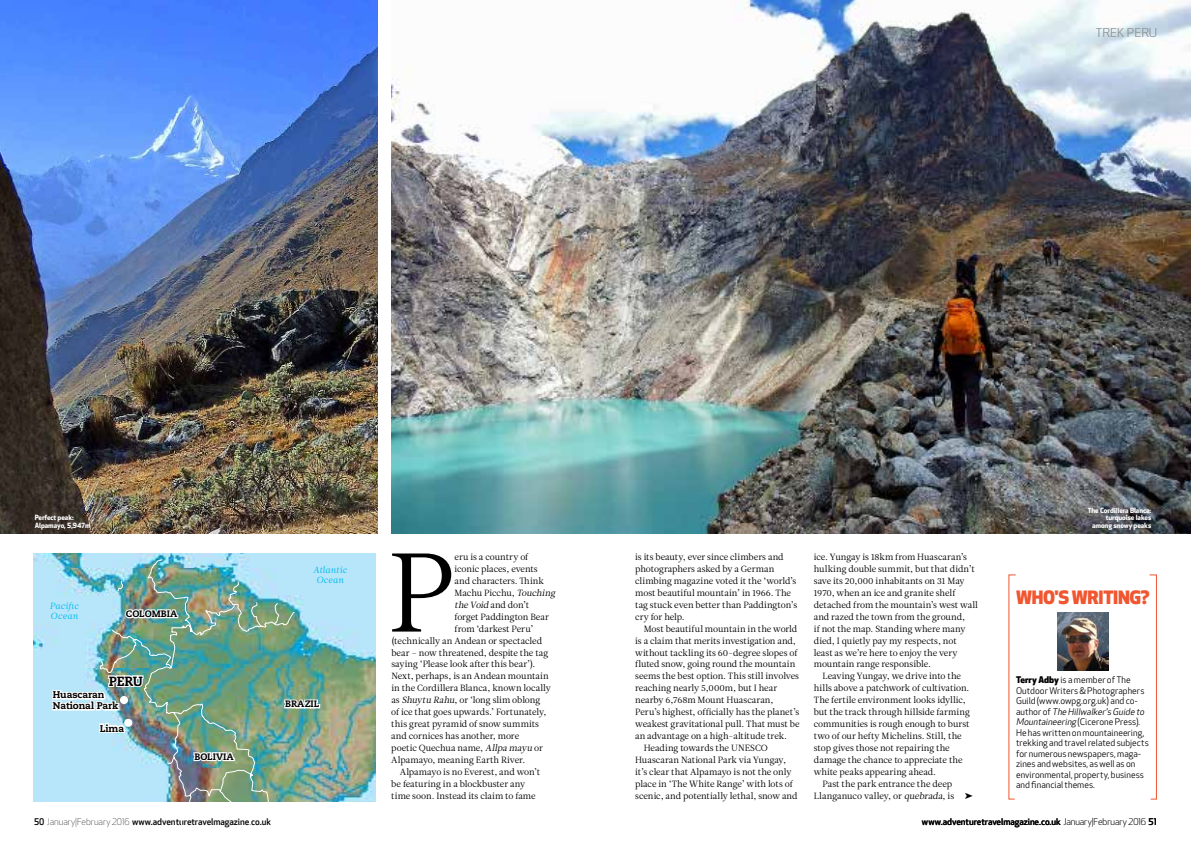
<style>
.page{position:relative;width:1191px;height:842px;background:#fff}
.page>*{position:absolute;margin:0;border:0;box-sizing:border-box;transform-origin:0 0}
.t1{font:111.5px "Leitura News Roman 1";color:#000}
.t2{font:18px "Apex New PS Heavy Proportional";letter-spacing:-.015em;color:#f15630}
.t3{font:800 13.3px "Caecilia";color:#000}
.t4{font:12px "Apex New PS Light Proportional";letter-spacing:.05em;color:#939598}
.t5{font:800 9.8px/11px "Caecilia";letter-spacing:-.02em;color:#000}
.t6{font:800 9.3px "Caecilia";color:#000}
.t7{font:9px/12px "Leitura News Roman 1";letter-spacing:-.005em;color:#000}
.t8{font:9px/10.5px "Apex New PS Book Proportional";letter-spacing:.005em;color:#000}
.t9{font:9px "Apex New PS Medium Proportional";letter-spacing:-.005em;color:#000}
.t10{font:9px/10px "Leitura News Italic 1";letter-spacing:.005em;color:#00b9f1}
.t11{font:7px/7.5px "Apex New PS Bold Proportional";letter-spacing:-.01em;color:#fff;text-align:right}
.s1{font-family:"Apex New PS Light Proportional"}
.s2{font-style:italic}
.s3{font-family:"Apex New PS Heavy Proportional"}
</style>
<div class="page">
<img style="left:33px;top:553px;width:343px;height:248px">
<svg style="left:295px;top:680px;width:26px;height:30px"></svg>
<img style="left:391px;top:0;width:800px;height:533px">
<svg style="left:1149px;top:574px;width:8px;height:226px"></svg>
<img style="left:1057px;top:612px;width:51px;height:58px">
<img style="left:0;top:0;width:377px;height:533px">
<svg style="left:1008px;top:574px;width:8px;height:226px"></svg>
<svg style="left:51px;top:673px;width:48px;height:82px"></svg>
<img style="left:99px;top:558px;width:196px;height:244px">
<h3 class="t4" style="left:1095px;top:26px;width:63px">Trek Peru</h3>
<p class="t11" style="left:35px;top:514px;width:57px;text-align:left">Perfect peak:<br>Alpamayo, 5,947m</p>
<p class="t10" style="left:50px;top:601px;width:30px">Pacific<br>Ocean</p>
<p class="t6" style="left:126px;top:608px;width:53px">colombia</p>
<h3 class="t3" style="left:109px;top:673px;width:36px">peru</h3>
<p class="t5" style="left:53px;top:689px;width:67px">Huascaran<br>National Park</p>
<p class="t5" style="left:100px;top:723px;width:26px">Lima</p>
<p class="t6" style="left:194px;top:751px;width:41px">bolivia</p>
<p class="t10" style="left:313px;top:565px;width:35px;text-align:center">Atlantic<br>Ocean</p>
<p class="t6" style="left:285px;top:698px;width:36px">brazil</p>
<p class="t9" style="left:34px;top:816px;width:238px">50 <span class="s1">January|February 2016</span> www.adventuretravelmagazine.co.uk</p>
<h1 class="t1" style="left:387px;top:528px;width:70px">P</h1>
<p class="t7" style="left:454px;top:551px;width:75px">eru is a country of</p>
<p class="t7" style="left:454px;top:563px;width:85px">iconic places, events</p>
<p class="t7" style="left:454px;top:575px;width:91px">and characters. Think</p>
<p class="t7" style="left:454px;top:587px;width:104px">Machu Picchu, <span class="s2">Touching</span></p>
<p class="t7" style="left:454px;top:599px;width:76px"><span class="s2">the Void</span> and don’t</p>
<p class="t7" style="left:454px;top:611px;width:96px">forget Paddington Bear</p>
<p class="t7" style="left:454px;top:623px;width:80px">from ‘darkest Peru’</p>
<p class="t7" style="left:391px;top:634px;width:152px">(technically an Andean or spectacled</p>
<p class="t7" style="left:391px;top:646px;width:158px">bear – now threatened, despite the tag</p>
<p class="t7" style="left:391px;top:658px;width:146px">saying ‘Please look after this bear’).</p>
<p class="t7" style="left:391px;top:670px;width:159px">Next, perhaps, is an Andean mountain</p>
<p class="t7" style="left:391px;top:682px;width:161px">in the Cordillera Blanca, known locally</p>
<p class="t7" style="left:391px;top:694px;width:150px">as <span class="s2">Shuytu Rahu</span>, or ‘long slim oblong</p>
<p class="t7" style="left:391px;top:706px;width:157px">of ice that goes upwards.’ Fortunately,</p>
<p class="t7" style="left:391px;top:718px;width:149px">this great pyramid of snow summits</p>
<p class="t7" style="left:391px;top:730px;width:129px">and cornices has another, more</p>
<p class="t7" style="left:391px;top:742px;width:153px">poetic Quechua name, <span class="s2">Allpa mayu</span> or</p>
<p class="t7" style="left:391px;top:754px;width:135px">Alpamayo, meaning Earth River.</p>
<p class="t7" style="left:400px;top:766px;width:142px">Alpamayo is no Everest, and won’t</p>
<p class="t7" style="left:391px;top:778px;width:135px">be featuring in a blockbuster any</p>
<p class="t7" style="left:391px;top:790px;width:146px">time soon. Instead its claim to fame</p>
<p class="t7" style="left:635px;top:551px;width:163px">is its beauty, ever since climbers and photographers asked by a German climbing magazine voted it the ‘world’s most beautiful mountain’ in 1966. The tag stuck even better than Paddington’s cry for help.</p>
<p class="t7" style="left:643px;top:623px;width:155px">Most beautiful mountain in the world</p>
<p class="t7" style="left:635px;top:634px;width:162px">is a claim that merits investigation and,</p>
<p class="t7" style="left:635px;top:646px;width:164px">without tackling its 60-degree slopes of</p>
<p class="t7" style="left:635px;top:658px;width:162px">fluted snow, going round the mountain</p>
<p class="t7" style="left:635px;top:670px;width:165px">seems the best option. This still involves</p>
<p class="t7" style="left:635px;top:682px;width:144px">reaching nearly 5,000m, but I hear</p>
<p class="t7" style="left:635px;top:694px;width:140px">nearby 6,768m Mount Huascaran,</p>
<p class="t7" style="left:635px;top:706px;width:166px">Peru’s highest, officially has the planet’s</p>
<p class="t7" style="left:635px;top:718px;width:166px">weakest gravitational pull. That must be</p>
<p class="t7" style="left:635px;top:730px;width:153px">an advantage on a high-altitude trek.</p>
<p class="t7" style="left:643px;top:742px;width:126px">Heading towards the UNESCO</p>
<p class="t7" style="left:635px;top:754px;width:152px">Huascaran National Park via Yungay,</p>
<p class="t7" style="left:635px;top:766px;width:158px">it’s clear that Alpamayo is not the only</p>
<p class="t7" style="left:635px;top:778px;width:159px">place in ‘The White Range’ with lots of</p>
<p class="t7" style="left:635px;top:790px;width:164px">scenic, and potentially lethal, snow and</p>
<p class="t7" style="left:814px;top:551px;width:155px">ice. Yungay is 18km from Huascaran’s</p>
<p class="t7" style="left:814px;top:563px;width:162px">hulking double summit, but that didn’t</p>
<p class="t7" style="left:814px;top:575px;width:152px">save its 20,000 inhabitants on 31 May</p>
<p class="t7" style="left:814px;top:587px;width:143px">1970, when an ice and granite shelf</p>
<p class="t7" style="left:814px;top:599px;width:166px">detached from the mountain’s west wall</p>
<p class="t7" style="left:814px;top:611px;width:153px">and razed the town from the ground,</p>
<p class="t7" style="left:814px;top:623px;width:153px">if not the map. Standing where many</p>
<p class="t7" style="left:814px;top:634px;width:144px">died, I quietly pay my respects, not</p>
<p class="t7" style="left:814px;top:646px;width:145px">least as we’re here to enjoy the very</p>
<p class="t7" style="left:814px;top:658px;width:119px">mountain range responsible.</p>
<p class="t7" style="left:822px;top:670px;width:140px">Leaving Yungay, we drive into the</p>
<p class="t7" style="left:814px;top:682px;width:157px">hills above a patchwork of cultivation.</p>
<p class="t7" style="left:814px;top:694px;width:154px">The fertile environment looks idyllic,</p>
<p class="t7" style="left:814px;top:706px;width:157px">but the track through hillside farming</p>
<p class="t7" style="left:814px;top:718px;width:157px">communities is rough enough to burst</p>
<p class="t7" style="left:814px;top:730px;width:149px">two of our hefty Michelins. Still, the</p>
<p class="t7" style="left:814px;top:742px;width:137px">stop gives those not repairing the</p>
<p class="t7" style="left:814px;top:754px;width:150px">damage the chance to appreciate the</p>
<p class="t7" style="left:814px;top:766px;width:124px">white peaks appearing ahead.</p>
<p class="t7" style="left:822px;top:778px;width:131px">Past the park entrance the deep</p>
<p class="t7" style="left:814px;top:790px;width:161px">Llanganuco valley, or <span class="s2">quebrada</span>, is ➤</p>
<p class="t11" style="left:1087px;top:507px;width:65px">The Cordillera Blanca: turquoise lakes among snowy peaks</p>
<h2 class="t2" style="left:1016px;top:587px;width:135px">WHO'S WRITING?</h2>
<p class="t8" style="left:1016px;top:675px;width:134px"><span class="s3">TERRY ADBY</span> is a member of The<br>Outdoor Writers &amp; Photographers<br>Guild (www.owpg.org.uk) and co-<br>a u t h o r o f <span class="s2">The Hillwalker's Guide to<br>Mountaineering</span> (Cicerone Press).<br>He has written on mountaineering, trekking and travel related subjects for numerous newspapers, maga&shy;zines and websites, as well as on environmental, property, business and financial themes.</p>
<p class="t9" style="left:922px;top:816px;width:236px">www.adventuretravelmagazine.co.uk <span class="s1">January|February 2016</span> 51</p>
</div>
